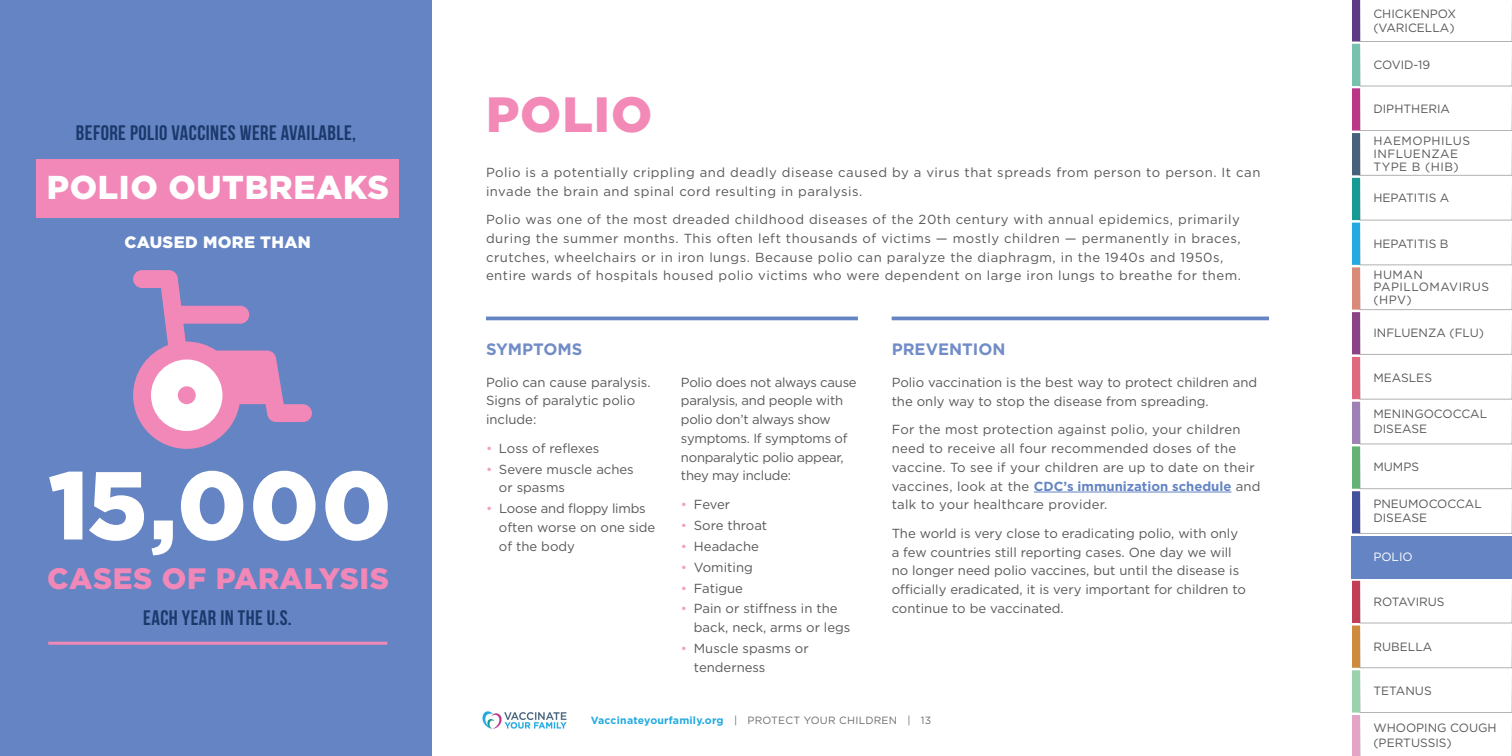
<style>
.page{position:relative;width:1512px;height:756px;background:#fff}
.page>*{position:absolute;margin:0;border:0;box-sizing:border-box;transform-origin:0 0}
.t1{font:900 96.3px "Gotham";color:#fff}
.NEW_Title{font:900 49.5px "Gotham";letter-spacing:.02em;color:#f289b7}
.t2{font:900 33px "Gotham";letter-spacing:.02em;color:#fff}
.t3{font:900 29.55px "Gotham";letter-spacing:.02em;color:#f288b7}
.t4{font:21px "Bebas Neue";letter-spacing:.02em;color:#1c396c}
.subhead{font:700 16.5px "Gotham";color:#718cc7}
.t5{font:900 16.5px "Gotham";letter-spacing:.02em;color:#fff}
.body{font:13.2px/18.8px "Gotham";color:#57585a}
.body-2{font:13.2px/18.8px "Gotham";letter-spacing:.04em;color:#57585a}
.body-3{font:13.2px/18.8px "Gotham";letter-spacing:.02em;color:#57585a}
.body-4{font:13.2px/18.8px "Gotham";letter-spacing:-.02em;color:#57585a}
.t6{font:12px/14.2px "Gotham";color:#57585a}
.t7{font:12px/12.8px "Gotham";letter-spacing:.04em;color:#57585a}
.name_side{font:12px "Gotham";color:#fff}
.t8{font:700 10.5px "Gotham";letter-spacing:.02em;color:#24aae1}
.s1{font-weight:700;color:#6484c3}
.s2{color:#f49fc5}
.s3{font-weight:400;color:#6c6d70}
</style>
<div class="page">
<svg style="left:1352px;top:0;width:160px;height:756px"></svg>
<img style="left:482px;top:711px;width:85px;height:18px">
<div style="left:0;top:0;width:432px;height:756px;background:#6484c3"></div>
<div style="left:36px;top:159px;width:363px;height:59px;background:#f288b7"></div>
<hr style="left:48px;top:642px;width:339px;height:3px;background:#f289b7">
<svg style="left:133px;top:270px;width:179px;height:179px"></svg>
<hr style="left:892px;top:317px;width:377px;height:3px;background:#6484c3">
<hr style="left:486px;top:317px;width:372px;height:3px;background:#6484c3">
<hr style="left:1034px;top:492px;width:198px;height:1px;background:#6484c3">
<div style="left:1352px;top:536px;width:160px;height:43px;background:#6484c3"></div>
<p class="t4" style="left:76px;top:122px;width:282px">BEFORE POLIO VACCINES WERE AVAILABLE,</p>
<p class="t2" style="left:47px;top:165px;width:344px">POLIO OUTBREAKS</p>
<p class="t5" style="left:124px;top:231px;width:188px">CAUSED MORE THAN</p>
<p class="t1" style="left:48px;top:439px;width:345px">15,000</p>
<p class="t3" style="left:47px;top:558px;width:343px">CASES OF PARALYSIS</p>
<p class="t4" style="left:143px;top:606px;width:150px">EACH YEAR IN THE U.S.</p>
<p class="NEW_Title" style="left:486px;top:81px;width:168px">POLIO</p>
<p class="body-2" style="left:486px;top:163px;width:776px">Polio is a potentially crippling and deadly disease caused by a virus that spreads from person to person. It can invade the brain and spinal cord resulting in paralysis.</p>
<p class="body-2" style="left:486px;top:210px;width:757px">Polio was one of the most dreaded childhood diseases of the 20th century with annual epidemics, primarily during the summer months. This often left thousands of victims — mostly children — permanently in braces, crutches, wheelchairs or in iron lungs. Because polio can paralyze the diaphragm, in the 1940s and 1950s, entire wards of hospitals housed polio victims who were dependent on large iron lungs to breathe for them.</p>
<p class="subhead" style="left:486px;top:338px;width:98px">SYMPTOMS</p>
<p class="subhead" style="left:892px;top:338px;width:115px">PREVENTION</p>
<p class="body" style="left:892px;top:373px;width:367px">Polio vaccination is the best way to protect children and the only way to stop the disease from spreading.</p>
<p class="body-3" style="left:892px;top:420px;width:370px">For the most protection against polio, your children need to receive all four recommended doses of the vaccine. To see if your children are up to date on their vaccines, look at the <span class="s1">CDC’s immunization schedule</span> and talk to your healthcare provider.</p>
<p class="body" style="left:892px;top:524px;width:356px">The world is very close to eradicating polio, with only a few countries still reporting cases. One day we will no longer need polio vaccines, but until the disease is officially eradicated, it is very important for children to continue to be vaccinated.</p>
<p class="body" style="left:486px;top:372px;width:166px">Polio can cause paralysis.<br>Signs of paralytic polio include:</p>
<p class="body" style="left:486px;top:438px;width:115px"><span class="s2">•</span> Loss of reflexes</p>
<p class="body" style="left:499px;top:459px;width:136px;text-indent:-13px"><span class="s2">•</span> Severe muscle aches or spasms</p>
<p class="body" style="left:499px;top:499px;width:158px;text-indent:-13px"><span class="s2">•</span> Loose and floppy limbs often worse on one side of the body</p>
<p class="body-4" style="left:681px;top:372px;width:177px">Polio does not always cause paralysis, and people with polio don’t always show symptoms. If symptoms of nonparalytic polio appear, they may include:</p>
<p class="body" style="left:681px;top:495px;width:51px"><span class="s2">•</span> Fever</p>
<p class="body" style="left:681px;top:516px;width:88px"><span class="s2">•</span> Sore throat</p>
<p class="body" style="left:681px;top:536px;width:79px"><span class="s2">•</span> Headache</p>
<p class="body" style="left:681px;top:557px;width:73px"><span class="s2">•</span> Vomiting</p>
<p class="body" style="left:681px;top:578px;width:64px"><span class="s2">•</span> Fatigue</p>
<p class="body" style="left:694px;top:599px;width:158px;text-indent:-13px"><span class="s2">•</span> Pain or stiffness in the back, neck, arms or legs</p>
<p class="body" style="left:694px;top:639px;width:116px;text-indent:-13px"><span class="s2">•</span> Muscle spasms or tenderness</p>
<p class="t8" style="left:591px;top:714px;width:342px">Vaccinateyourfamily.org <span class="s3">| PROTECT YOUR CHILDREN | 13</span></p>
<p class="t6" style="left:1373px;top:6px;width:84px">CHICKENPOX (VARICELLA)</p>
<p class="t6" style="left:1373px;top:57px;width:58px">COVID-19</p>
<p class="t6" style="left:1373px;top:102px;width:78px">DIPHTHERIA</p>
<p class="t7" style="left:1373px;top:134px;width:98px">HAEMOPHILUS<br>INFLUENZAE<br>TYPE B (HIB)</p>
<p class="t6" style="left:1373px;top:190px;width:78px">HEPATITIS A</p>
<p class="t6" style="left:1373px;top:237px;width:77px">HEPATITIS B</p>
<p class="t7" style="left:1373px;top:268px;width:117px">HUMAN<br>PAPILLOMAVIRUS (HPV)</p>
<p class="t6" style="left:1373px;top:326px;width:112px">INFLUENZA (FLU)</p>
<p class="t6" style="left:1373px;top:371px;width:60px">MEASLES</p>
<p class="t6" style="left:1373px;top:407px;width:115px">MENINGOCOCCAL<br>DISEASE</p>
<p class="t6" style="left:1373px;top:459px;width:47px">MUMPS</p>
<p class="t6" style="left:1373px;top:496px;width:110px">PNEUMOCOCCAL<br>DISEASE</p>
<p class="name_side" style="left:1373px;top:549px;width:41px">POLIO</p>
<p class="t6" style="left:1373px;top:594px;width:73px">ROTAVIRUS</p>
<p class="t6" style="left:1373px;top:639px;width:60px">RUBELLA</p>
<p class="t6" style="left:1373px;top:684px;width:60px">TETANUS</p>
<p class="t6" style="left:1373px;top:721px;width:125px">WHOOPING COUGH (PERTUSSIS)</p>
</div>
